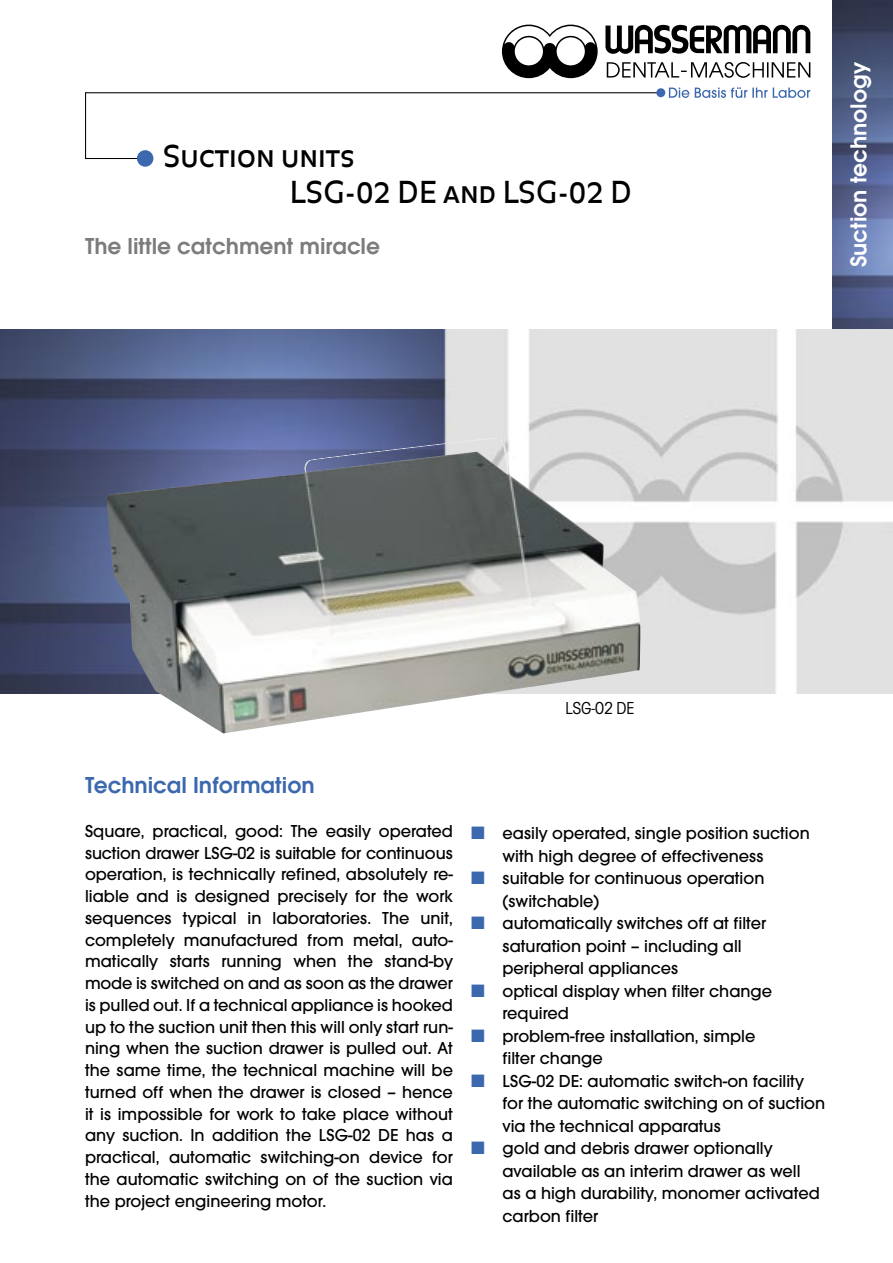
<style>
.page{position:relative;width:893px;height:1263px;background:#fff}
.page>*{position:absolute;margin:0;border:0;box-sizing:border-box;transform-origin:0 0}
.t1{font:30px "Balance Regular Caps";color:#000}
.t2{font:600 24px "Avant Garde Gothic Itc T";color:#7c7c7c}
.t3{font:600 24px "Avant Garde Gothic Itc T";color:#3c68ae}
.t4{font:600 24px "Avant Garde Gothic Itc T";color:#fff}
.t5{font:500 18px/21.8px "Avant Garde Gothic Itc T";color:#000}
.t6{font:condensed 18px "Avant Garde Gothic Itc T";color:#000}
.s1{font-size:75px;color:#3c68ae}
.s2{font-family:"Balance"}
.s3{color:#3c68ae}
</style>
<div class="page">
<img style="left:0;top:330px;width:893px;height:363px">
<img style="left:832px;top:0;width:61px;height:329px">
<img style="left:107px;top:437px;width:534px;height:296px">
<hr style="left:85px;top:158px;width:62px;height:1px;background:#000">
<svg style="left:605px;top:24px;width:205px;height:54px"></svg>
<svg style="left:502px;top:25px;width:96px;height:53px"></svg>
<svg style="left:669px;top:88px;width:20px;height:10px"></svg>
<svg style="left:695px;top:87px;width:115px;height:11px"></svg>
<svg style="left:86px;top:92px;width:570px;height:2px"></svg>
<div style="left:656px;top:88px;width:9px;height:9px;background:#3c68ae;border-radius:50%"></div>
<hr style="left:85px;top:92px;width:1px;height:67px;background:#000">
<p class="t1" style="left:128px;top:139px;width:228px"><span class="s1">•</span>Suction units</p>
<p class="t1" style="left:290px;top:175px;width:344px">LSG-<span class="s2">02</span> DE and LSG-<span class="s2">02</span> D</p>
<p class="t2" style="left:85px;top:232px;width:296px">The little catchment miracle</p>
<p class="t4" style="left:845px;top:267px;width:207px;rotate:-90deg">Suction technology</p>
<p class="t6" style="left:565px;top:697px;width:70px">LSG-02 DE</p>
<p class="t3" style="left:85px;top:771px;width:231px">Technical Information</p>
<p class="t5" style="left:85px;top:820px;width:369px;text-align:justify">Square, practical, good: The easily operated suction drawer LSG-02 is suitable for continuous operation, is technically refined, absolutely re&shy;liable and is designed precisely for the work sequences typical in laboratories. The unit, completely manufactured from metal, auto&shy;matically starts running when the stand-by mode is switched on and as soon as the drawer is pulled out. If a technical appliance is hooked up to the suction unit then this will only start run&shy;ning when the suction drawer is pulled out. At the same time, the technical machine will be turned off when the drawer is closed – hence it is impossible for work to take place without any suction. In addition the LSG-02 DE has a practical, automatic switching-on device for the automatic switching on of the suction via the project engineering motor.</p>
<p class="t5" style="left:502px;top:822px;width:309px;line-height:22.5px;text-indent:-32px"><span class="s3">■</span> easily operated, single position suction with high degree of effectiveness</p>
<p class="t5" style="left:502px;top:867px;width:263px;line-height:22.5px;text-indent:-32px"><span class="s3">■</span> suitable for continuous operation (switchable)</p>
<p class="t5" style="left:471px;top:912px;width:297px"><span class="s3">■</span> automatically switches off at filter</p>
<p class="t5" style="left:502px;top:935px;width:241px">saturation point – including all</p>
<p class="t5" style="left:502px;top:957px;width:177px">peripheral appliances</p>
<p class="t5" style="left:471px;top:980px;width:303px"><span class="s3">■</span> optical display when filter change</p>
<p class="t5" style="left:502px;top:1002px;width:68px">required</p>
<p class="t5" style="left:471px;top:1025px;width:286px"><span class="s3">■</span> problem-free installation, simple</p>
<p class="t5" style="left:502px;top:1047px;width:102px">filter change</p>
<p class="t5" style="left:471px;top:1070px;width:334px"><span class="s3">■</span> LSG-02 DE: automatic switch-on facility</p>
<p class="t5" style="left:502px;top:1092px;width:324px;line-height:22.5px">for the automatic switching on of suction via the technical apparatus</p>
<p class="t5" style="left:471px;top:1137px;width:303px"><span class="s3">■</span> gold and debris drawer optionally</p>
<p class="t5" style="left:502px;top:1160px;width:300px">available as an interim drawer as well</p>
<p class="t5" style="left:502px;top:1182px;width:319px;line-height:22.5px">as a high durability, monomer activated carbon filter</p>
</div>
